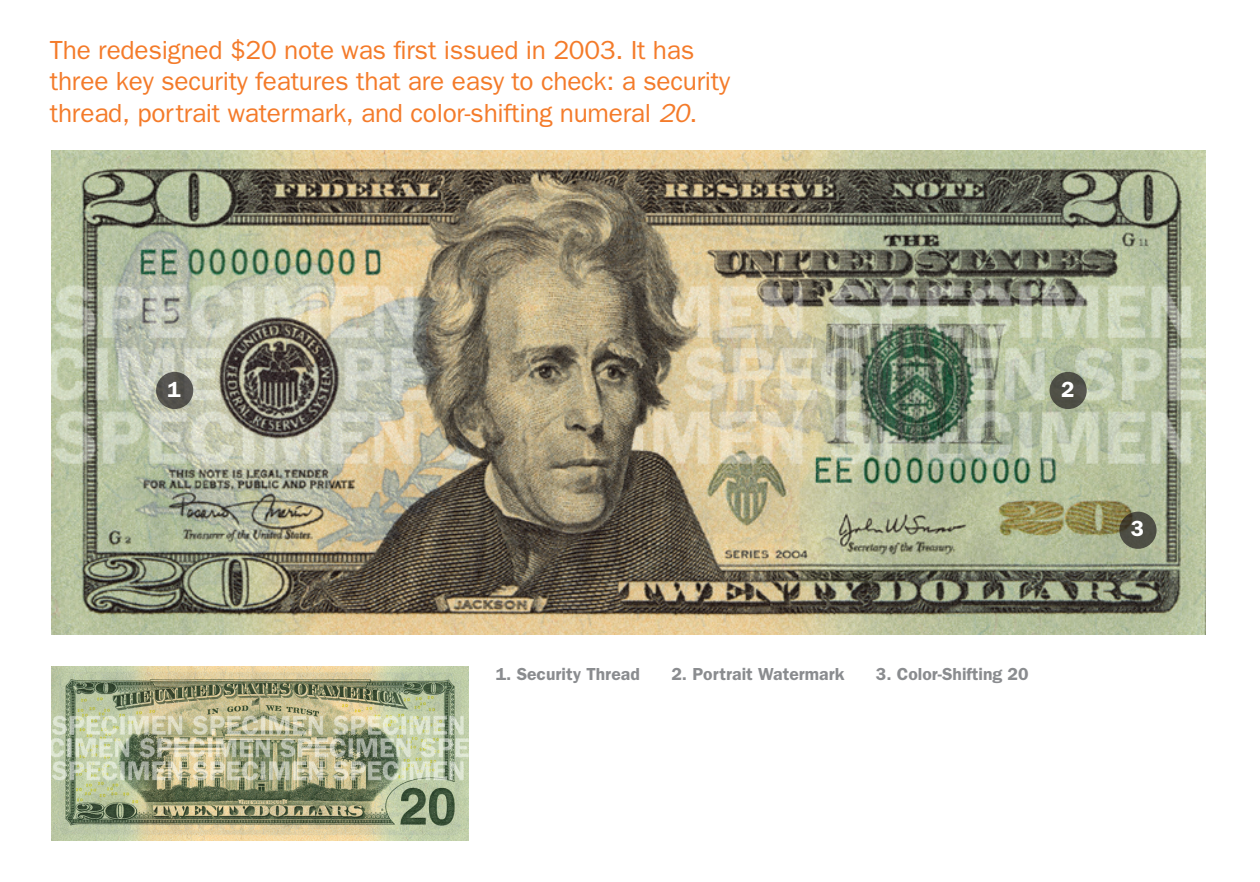
<style>
.page{position:relative;width:1260px;height:882px;background:#fff}
.page>*{position:absolute;margin:0;border:0;box-sizing:border-box;transform-origin:0 0}
._0rangecallout{font:26.25px/31.5px "Franklin Gothic";letter-spacing:-.01em;color:#f47b2a}
.t1{font:600 22.05px "Franklin Gothic";color:#fff}
.t2{font:600 17.5px "Franklin Gothic";color:#8a8c8f}
.s1{font-style:italic}
</style>
<div class="page">
<img style="left:52px;top:667px;width:417px;height:174px">
<img style="left:51px;top:150px;width:1155px;height:484px">
<div style="left:1050px;top:372px;width:37px;height:37px;background:#4f4f46;border-radius:50%"></div>
<div style="left:156px;top:372px;width:37px;height:37px;background:#55534e;border-radius:50%"></div>
<svg style="left:1119px;top:512px;width:38px;height:37px"></svg>
<p class="_0rangecallout" style="left:50px;top:34px;width:682px">The redesigned $20 note was first issued in 2003. It has three key security features that are easy to check: a security thread, portrait watermark, and color-shifting numeral <span class="s1">20</span>.</p>
<p class="t1" style="left:168px;top:376px;width:15px">1</p>
<p class="t1" style="left:1061px;top:376px;width:15px">2</p>
<p class="t2" style="left:496px;top:663px;width:146px">1. Security Thread</p>
<p class="t2" style="left:671px;top:663px;width:175px">2. Portrait Watermark</p>
<p class="t2" style="left:876px;top:663px;width:154px">3. Color-Shifting 20</p>
<p class="t1" style="left:1131px;top:516px;width:15px">3</p>
</div>
